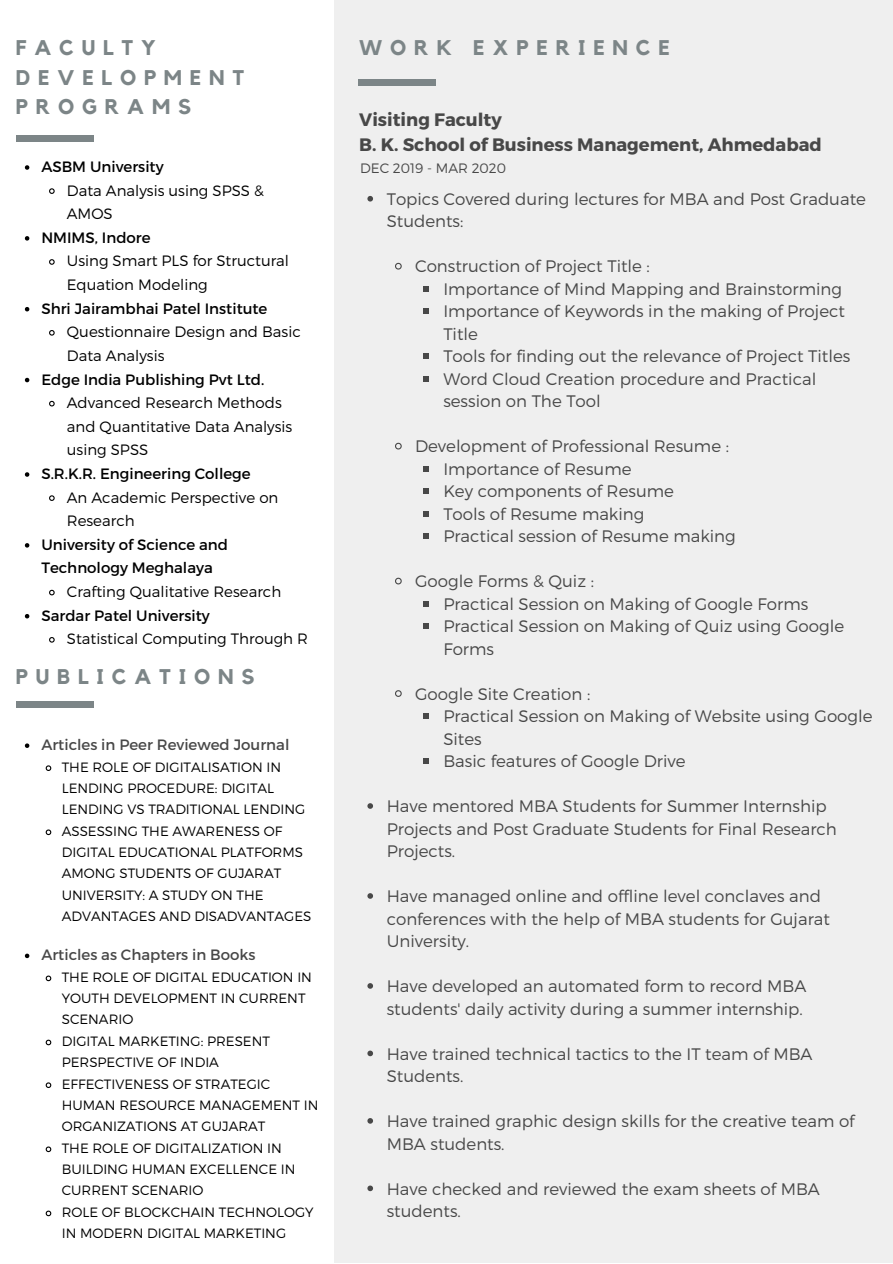
<style>
.page{position:relative;width:893px;height:1264px;background:#fff}
.page>*{position:absolute;margin:0;border:0;box-sizing:border-box;transform-origin:0 0}
.t1{font:700 21.15px/29.5px "Kollektif";letter-spacing:.37em;color:#7c8587}
.t2{font:700 18px "Montserrat";color:#484848}
.t3{font:300 16.65px/22.5px "Montserrat";color:#484848}
.t4{font:300 15px/23.5px "Montserrat";color:#000}
.t5{font:15px/23.5px "Montserrat";color:#000}
.t6{font:15px "Montserrat";color:#484848}
.t7{font:300 13.65px "Montserrat";color:#484848}
.t8{font:300 13.5px/21.3px "Montserrat";color:#000}
</style>
<div class="page">
<div style="left:334px;top:0;width:558px;height:1262px;background:#efefef"></div>
<div style="left:16px;top:136px;width:78px;height:6px;background:#7c8587"></div>
<svg style="left:367px;top:196px;width:6px;height:5px"></svg>
<svg style="left:395px;top:262px;width:7px;height:8px"></svg>
<svg style="left:423px;top:286px;width:6px;height:5px"></svg>
<svg style="left:423px;top:308px;width:6px;height:6px"></svg>
<svg style="left:423px;top:353px;width:6px;height:6px"></svg>
<svg style="left:423px;top:376px;width:6px;height:5px"></svg>
<svg style="left:395px;top:442px;width:7px;height:8px"></svg>
<svg style="left:423px;top:466px;width:6px;height:5px"></svg>
<svg style="left:423px;top:488px;width:6px;height:6px"></svg>
<svg style="left:423px;top:511px;width:6px;height:5px"></svg>
<svg style="left:423px;top:533px;width:6px;height:6px"></svg>
<svg style="left:395px;top:577px;width:7px;height:8px"></svg>
<svg style="left:423px;top:601px;width:6px;height:5px"></svg>
<svg style="left:423px;top:623px;width:6px;height:6px"></svg>
<svg style="left:395px;top:690px;width:7px;height:7px"></svg>
<svg style="left:423px;top:713px;width:6px;height:5px"></svg>
<svg style="left:423px;top:758px;width:6px;height:5px"></svg>
<svg style="left:367px;top:803px;width:6px;height:5px"></svg>
<svg style="left:367px;top:893px;width:6px;height:5px"></svg>
<svg style="left:367px;top:983px;width:6px;height:5px"></svg>
<svg style="left:367px;top:1050px;width:6px;height:6px"></svg>
<svg style="left:367px;top:1118px;width:6px;height:5px"></svg>
<svg style="left:367px;top:1185px;width:6px;height:6px"></svg>
<div style="left:358px;top:79px;width:78px;height:7px;background:#7c8587"></div>
<svg style="left:25px;top:165px;width:4px;height:5px"></svg>
<svg style="left:49px;top:188px;width:6px;height:6px"></svg>
<svg style="left:25px;top:236px;width:4px;height:4px"></svg>
<svg style="left:49px;top:259px;width:6px;height:6px"></svg>
<svg style="left:25px;top:307px;width:4px;height:4px"></svg>
<svg style="left:49px;top:330px;width:6px;height:6px"></svg>
<svg style="left:25px;top:378px;width:4px;height:4px"></svg>
<svg style="left:49px;top:400px;width:6px;height:7px"></svg>
<svg style="left:25px;top:472px;width:4px;height:5px"></svg>
<svg style="left:49px;top:495px;width:6px;height:6px"></svg>
<svg style="left:25px;top:543px;width:4px;height:4px"></svg>
<svg style="left:49px;top:589px;width:6px;height:7px"></svg>
<svg style="left:25px;top:614px;width:4px;height:4px"></svg>
<svg style="left:49px;top:637px;width:6px;height:6px"></svg>
<div style="left:16px;top:701px;width:78px;height:7px;background:#7c8587"></div>
<svg style="left:25px;top:743px;width:4px;height:5px"></svg>
<svg style="left:45px;top:765px;width:7px;height:6px"></svg>
<svg style="left:45px;top:829px;width:7px;height:7px"></svg>
<svg style="left:25px;top:953px;width:4px;height:5px"></svg>
<svg style="left:45px;top:975px;width:7px;height:7px"></svg>
<svg style="left:45px;top:1039px;width:7px;height:7px"></svg>
<svg style="left:45px;top:1082px;width:7px;height:6px"></svg>
<svg style="left:45px;top:1146px;width:7px;height:6px"></svg>
<svg style="left:45px;top:1210px;width:7px;height:6px"></svg>
<p class="t1" style="left:16px;top:34px;width:141px">FACULTY</p>
<p class="t1" style="left:16px;top:64px;width:230px">DEVELOPMENT<br>PROGRAMS</p>
<p class="t5" style="left:41px;top:154px;width:124px">ASBM University</p>
<p class="t4" style="left:67px;top:178px;width:198px">Data Analysis using SPSS &amp;<br>AMOS</p>
<p class="t5" style="left:41px;top:225px;width:111px">NMIMS, Indore</p>
<p class="t4" style="left:67px;top:248px;width:224px">Using Smart PLS for Structural<br>Equation Modeling</p>
<p class="t5" style="left:41px;top:296px;width:227px">Shri Jairambhai Patel Institute</p>
<p class="t4" style="left:67px;top:319px;width:235px">Questionnaire Design and Basic<br>Data Analysis</p>
<p class="t5" style="left:41px;top:366px;width:224px">Edge India Publishing Pvt Ltd.</p>
<p class="t4" style="left:67px;top:390px;width:227px">Advanced Research Methods and Quantitative Data Analysis using SPSS</p>
<p class="t5" style="left:41px;top:461px;width:211px">S.R.K.R. Engineering College</p>
<p class="t4" style="left:67px;top:485px;width:213px">An Academic Perspective on<br>Research</p>
<p class="t5" style="left:41px;top:532px;width:188px">University of Science and<br>Technology Meghalaya</p>
<p class="t4" style="left:67px;top:579px;width:216px">Crafting Qualitative Research</p>
<p class="t5" style="left:41px;top:603px;width:170px">Sardar Patel University</p>
<p class="t4" style="left:67px;top:626px;width:243px">Statistical Computing Through R</p>
<p class="t1" style="left:16px;top:662px;width:240px">PUBLICATIONS</p>
<p class="t6" style="left:41px;top:735px;width:249px">Articles in Peer Reviewed Journal</p>
<p class="t8" style="left:62px;top:755px;width:245px">THE ROLE OF DIGITALISATION IN<br>LENDING PROCEDURE: DIGITAL<br>LENDING VS TRADITIONAL LENDING</p>
<p class="t8" style="left:62px;top:819px;width:251px">ASSESSING THE AWARENESS OF<br>DIGITAL EDUCATIONAL PLATFORMS<br>AMONG STUDENTS OF GUJARAT<br>UNIVERSITY: A STUDY ON THE<br>ADVANTAGES AND DISADVANTAGES</p>
<p class="t6" style="left:41px;top:945px;width:216px">Articles as Chapters in Books</p>
<p class="t8" style="left:62px;top:965px;width:252px">THE ROLE OF DIGITAL EDUCATION IN<br>YOUTH DEVELOPMENT IN CURRENT<br>SCENARIO</p>
<p class="t8" style="left:62px;top:1029px;width:210px">DIGITAL MARKETING: PRESENT<br>PERSPECTIVE OF INDIA</p>
<p class="t8" style="left:62px;top:1072px;width:258px">EFFECTIVENESS OF STRATEGIC<br>HUMAN RESOURCE MANAGEMENT IN<br>ORGANIZATIONS AT GUJARAT</p>
<p class="t8" style="left:62px;top:1136px;width:235px">THE ROLE OF DIGITALIZATION IN<br>BUILDING HUMAN EXCELLENCE IN<br>CURRENT SCENARIO</p>
<p class="t8" style="left:62px;top:1200px;width:253px">ROLE OF BLOCKCHAIN TECHNOLOGY<br>IN MODERN DIGITAL MARKETING</p>
<p class="t1" style="left:359px;top:34px;width:312px">WORK EXPERIENCE</p>
<p class="t2" style="left:359px;top:108px;width:144px">Visiting Faculty</p>
<p class="t2" style="left:359px;top:133px;width:464px">B. K. School of Business Management, Ahmedabad</p>
<p class="t3" style="left:386px;top:187px;width:480px">Topics Covered during lectures for MBA and Post Graduate<br>Students:</p>
<p class="t3" style="left:415px;top:254px;width:236px">Construction of Project Title :</p>
<p class="t3" style="left:443px;top:277px;width:400px">Importance of Mind Mapping and Brainstorming</p>
<p class="t3" style="left:443px;top:299px;width:403px">Importance of Keywords in the making of Project<br>Title</p>
<p class="t3" style="left:443px;top:344px;width:408px">Tools for finding out the relevance of Project Titles</p>
<p class="t3" style="left:443px;top:367px;width:374px">Word Cloud Creation procedure and Practical session on The Tool</p>
<p class="t3" style="left:415px;top:434px;width:315px">Development of Professional Resume :</p>
<p class="t3" style="left:443px;top:457px;width:190px">Importance of Resume</p>
<p class="t3" style="left:443px;top:479px;width:232px">Key components of Resume</p>
<p class="t3" style="left:443px;top:502px;width:203px">Tools of Resume making</p>
<p class="t3" style="left:443px;top:524px;width:294px">Practical session of Resume making</p>
<p class="t3" style="left:415px;top:569px;width:180px">Google Forms &amp; Quiz :</p>
<p class="t3" style="left:443px;top:591px;width:366px">Practical Session on Making of Google Forms</p>
<p class="t3" style="left:443px;top:614px;width:402px">Practical Session on Making of Quiz using Google<br>Forms</p>
<p class="t3" style="left:415px;top:681px;width:177px">Google Site Creation :</p>
<p class="t3" style="left:443px;top:704px;width:430px">Practical Session on Making of Website using Google<br>Sites</p>
<p class="t3" style="left:443px;top:749px;width:244px">Basic features of Google Drive</p>
<p class="t3" style="left:386px;top:794px;width:451px">Have mentored MBA Students for Summer Internship<br>Projects and Post Graduate Students for Final Research<br>Projects.</p>
<p class="t3" style="left:386px;top:884px;width:444px">Have managed online and offline level conclaves and conferences with the help of MBA students for Gujarat<br>University.</p>
<p class="t3" style="left:386px;top:974px;width:421px">Have developed an automated form to record MBA students' daily activity during a summer internship.</p>
<p class="t3" style="left:386px;top:1041px;width:427px">Have trained technical tactics to the IT team of MBA<br>Students.</p>
<p class="t3" style="left:386px;top:1109px;width:469px">Have trained graphic design skills for the creative team of<br>MBA students.</p>
<p class="t3" style="left:386px;top:1176px;width:434px">Have checked and reviewed the exam sheets of MBA students.</p>
<p class="t7" style="left:360px;top:159px;width:147px">DEC 2019 - MAR 2020</p>
</div>
